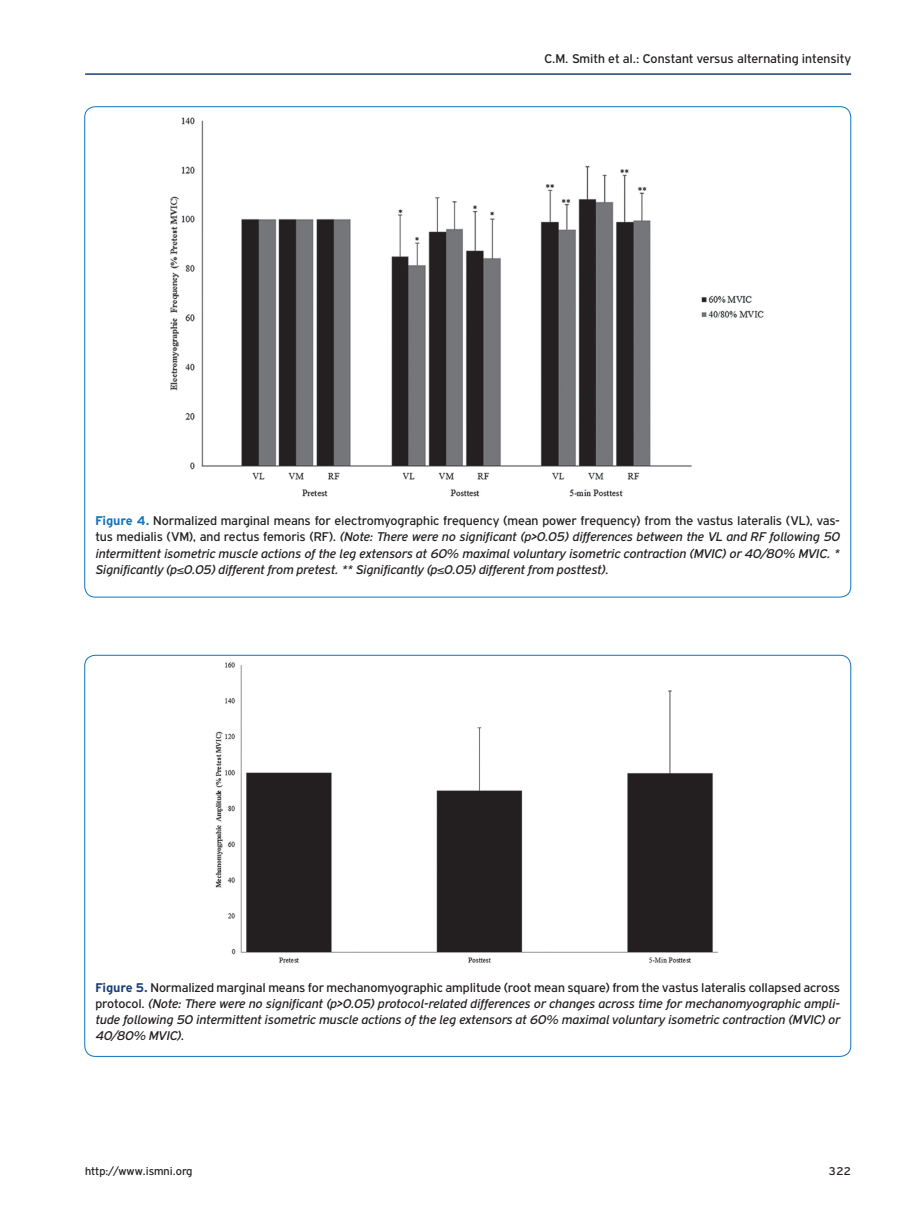
<style>
.page{position:relative;width:915px;height:1212px;background:#fff}
.page>*{position:absolute;margin:0;border:0;box-sizing:border-box;transform-origin:0 0}
.t1{font:italic 13.5px/16.2px "PF Highway Gothic";letter-spacing:-.01em;color:#231f20;text-align:justify}
.t2{font:13.5px "PF Highway Gothic";color:#231f20}
.t3{font:12px "PF Highway Gothic";color:#231f20}
.s1{font-weight:700;font-style:normal;color:#1074bc}
.s2{font-style:normal}
.s3{font-weight:700;font-style:normal;color:#1a3f74}
</style>
<div class="page">
<hr style="left:85px;top:73px;width:765px;height:2px;background:#1a3f74">
<img style="left:170px;top:117px;width:594px;height:380px">
<img style="left:215px;top:662px;width:503px;height:301px">
<p class="t2" style="left:544px;top:51px;width:308px">C.M. Smith et al.: Constant versus alternating intensity</p>
<p class="t1" style="left:95px;top:512px;width:746px"><span class="s1">Figure 4.</span> <span class="s2">Normalized marginal means for electromyographic frequency (mean power frequency) from the vastus lateralis (VL), vas&shy;tus medialis (VM), and rectus femoris (RF).</span> (Note: There were no significant (p&gt;0.05) differences between the VL and RF following 50 intermittent isometric muscle actions of the leg extensors at 60% maximal voluntary isometric contraction (MVIC) or 40/80% MVIC. * Significantly (p≤0.05) different from pretest. ** Significantly (p≤0.05) different from posttest)<span class="s2">.</span></p>
<p class="t1" style="left:95px;top:979px;width:746px"><span class="s3">Figure 5.</span> <span class="s2">Normalized marginal means for mechanomyographic amplitude (root mean square) from the vastus lateralis collapsed across protocol.</span> (Note: There were no significant (p&gt;0.05) protocol-related differences or changes across time for mechanomyographic ampli&shy;tude following 50 intermittent isometric muscle actions of the leg extensors at 60% maximal voluntary isometric contraction (MVIC) or 40/80% MVIC)<span class="s2">.</span></p>
<p class="t3" style="left:85px;top:1165px;width:109px">http://www.ismni.org</p>
<p class="t3" style="left:828px;top:1165px;width:24px">322</p>
</div>
